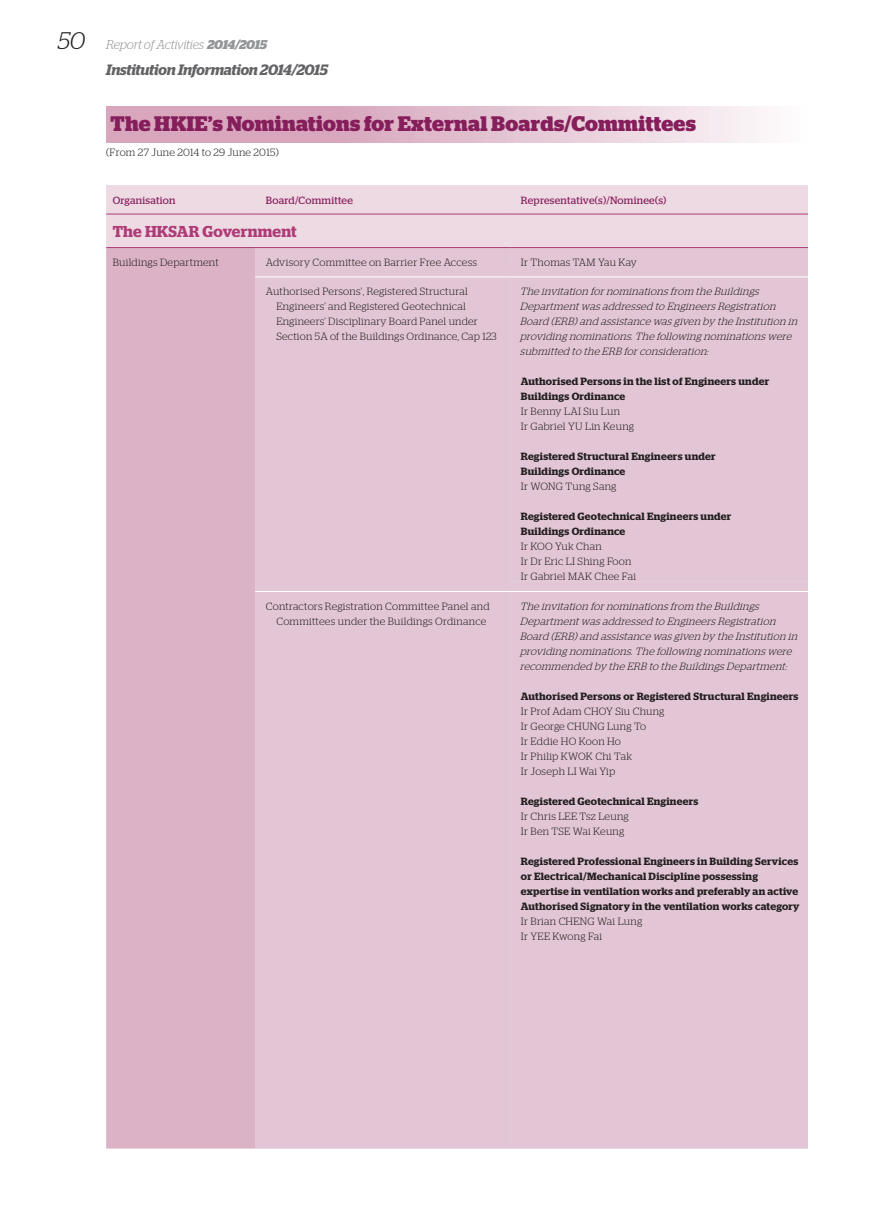
<style>
.page{position:relative;width:893px;height:1212px;background:#fff}
.page>*{position:absolute;margin:0;border:0;box-sizing:border-box;transform-origin:0 0}
.t1{font:700 21px "Stag";letter-spacing:.015em;color:#861e5c}
.t2{font:600 15.75px "Stag";letter-spacing:.015em;color:#ae3b77}
.t3{font:italic 600 15px "Stag";letter-spacing:-.01em;color:#636366}
.t4{font:italic 300 12.75px "Stag";letter-spacing:-.015em;color:#939598}
.t5{font:300 10.5px/15px "Stag";letter-spacing:.025em;color:#231f20}
.t6{font:italic 300 10.5px/15px "Stag";letter-spacing:-.01em;color:#231f20}
.t7{font:600 10.5px/15px "Stag";letter-spacing:.025em;color:#231f20}
.t8{font:10.5px "Stag";letter-spacing:.025em;color:#861e5c}
.s1{font-size:24px;color:#231f20}
.s2{font-weight:700}
</style>
<div class="page">
<div style="left:106px;top:185px;width:702px;height:963px;background:#eedae3"></div>
<div style="left:106px;top:248px;width:149px;height:900px;background:#dcb2c6"></div>
<div style="left:255px;top:248px;width:255px;height:900px;background:#e3c6d5"></div>
<div style="left:510px;top:248px;width:298px;height:900px;background:#e3c6d5"></div>
<hr style="left:106px;top:214px;width:149px;height:1px;background:#ae3b77">
<hr style="left:255px;top:214px;width:255px;height:1px;background:#ae3b77">
<hr style="left:510px;top:214px;width:298px;height:1px;background:#ae3b77">
<hr style="left:106px;top:247px;width:149px;height:1px;background:#ae3b77">
<hr style="left:255px;top:247px;width:255px;height:1px;background:#ae3b77">
<hr style="left:510px;top:247px;width:298px;height:1px;background:#ae3b77">
<hr style="left:255px;top:277px;width:255px;height:1px;background:#fff">
<hr style="left:510px;top:277px;width:298px;height:1px;background:#fff">
<hr style="left:255px;top:591px;width:255px;height:1px;background:#fff">
<hr style="left:510px;top:591px;width:298px;height:1px;background:#fff">
<svg style="left:106px;top:106px;width:656px;height:36px"></svg>
<p class="t4" style="left:58px;top:40px;width:210px"><span class="s1">50</span> Report of Activities <span class="s2">2014/2015</span></p>
<h3 class="t3" style="left:106px;top:64px;width:223px">Institution Information 2014/2015</h3>
<h1 class="t1" style="left:111px;top:116px;width:587px">The HKIE’s Nominations for External Boards/Committees</h1>
<p class="t5" style="left:106px;top:146px;width:174px">(From 27 June 2014 to 29 June 2015)</p>
<p class="t8" style="left:113px;top:197px;width:64px">Organisation</p>
<p class="t8" style="left:266px;top:197px;width:89px">Board/Committee</p>
<p class="t8" style="left:521px;top:197px;width:147px">Representative(s)/Nominee(s)</p>
<h2 class="t2" style="left:113px;top:226px;width:185px">The HKSAR Government</h2>
<p class="t5" style="left:113px;top:255px;width:108px">Buildings Department</p>
<p class="t5" style="left:266px;top:255px;width:213px">Advisory Committee on Barrier Free Access</p>
<p class="t5" style="left:521px;top:255px;width:118px">Ir Thomas TAM Yau Kay</p>
<p class="t5" style="left:276px;top:285px;width:222px;text-indent:-11px">Authorised Persons’, Registered Structural Engineers’ and Registered Geotechnical Engineers’ Disciplinary Board Panel under Section 5A of the Buildings Ordinance, Cap 123</p>
<p class="t6" style="left:520px;top:285px;width:281px">The invitation for nominations from the Buildings Departmentwas addressed to Engineers Registration Board (ERB)and assistance was given by the Institution in providing nominations.The following nominations were submitted to the ERB for consideration:</p>
<p class="t7" style="left:521px;top:375px;width:250px">Authorised Persons in the list of Engineers under<br>Buildings Ordinance</p>
<p class="t5" style="left:521px;top:405px;width:115px">Ir Benny LAI Siu Lun<br>Ir Gabriel YU Lin Keung</p>
<p class="t7" style="left:521px;top:450px;width:196px">Registered Structural Engineers under<br>Buildings Ordinance</p>
<p class="t5" style="left:521px;top:480px;width:97px">Ir WONG Tung Sang</p>
<p class="t7" style="left:521px;top:510px;width:212px">Registered Geotechnical Engineers under<br>Buildings Ordinance</p>
<p class="t5" style="left:521px;top:540px;width:117px">Ir KOO Yuk Chan<br>Ir Dr Eric LI Shing Foon<br>Ir Gabriel MAK Chee Fai</p>
<p class="t5" style="left:276px;top:599px;width:215px;text-indent:-11px">Contractors Registration Committee Panel and<br>Committees under the Buildings Ordinance</p>
<p class="t6" style="left:520px;top:599px;width:281px">The invitation for nominations from the Buildings Departmentwas addressed to Engineers Registration Board (ERB)and assistance was given by the Institution in providing nominations.The following nominations were recommended by the ERB to the Buildings Department:</p>
<p class="t7" style="left:521px;top:689px;width:279px">Authorised Persons or Registered Structural Engineers</p>
<p class="t5" style="left:521px;top:704px;width:145px">Ir Prof Adam CHOY Siu Chung<br>Ir George CHUNG Lung To<br>Ir Eddie HO Koon Ho<br>Ir Philip KWOK Chi Tak<br>Ir Joseph LI Wai Yip</p>
<p class="t7" style="left:521px;top:794px;width:179px">Registered Geotechnical Engineers</p>
<p class="t5" style="left:521px;top:809px;width:109px">Ir Chris LEE Tsz Leung<br>Ir Ben TSE Wai Keung</p>
<p class="t7" style="left:521px;top:854px;width:280px">Registered Professional Engineers in Building Services or Electrical/Mechanical Discipline possessing expertise in ventilation works and preferably an active Authorised Signatory in the ventilation works category</p>
<p class="t5" style="left:521px;top:914px;width:123px">Ir Brian CHENG Wai Lung<br>Ir YEE Kwong Fai</p>
</div>
